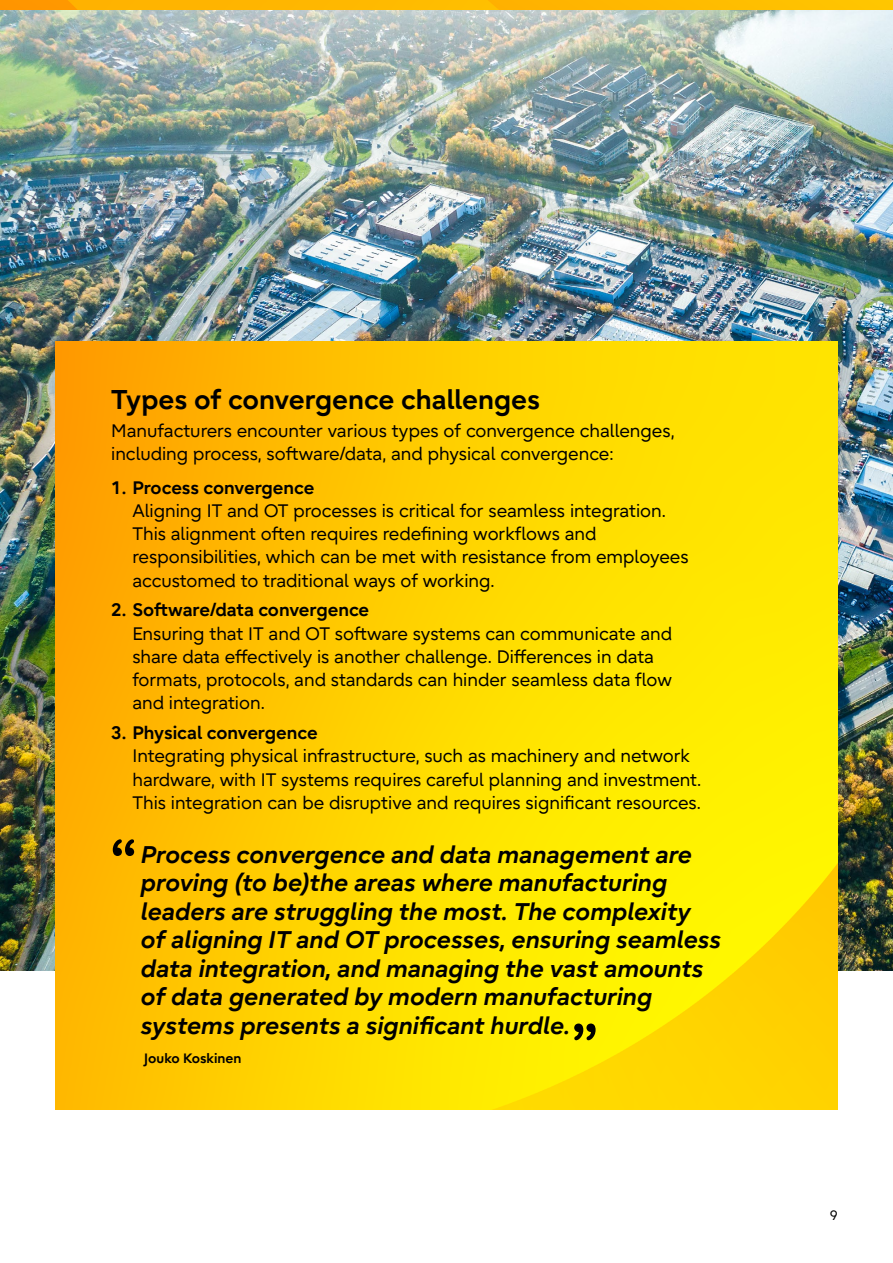
<style>
.page{position:relative;width:893px;height:1263px;background:#fff}
.page>*{position:absolute;margin:0;border:0;box-sizing:border-box;transform-origin:0 0}
.Body_text_2{font:57px "Arial Rounded MT Bold";color:#008224}
.Body_text_2-2{font:57px "Arial Rounded MT Bold";color:#000}
.Subheadline_3{font:700 27px "Fujitsu Infinity Pro";color:#000}
.Quote_2{font:italic 700 24px/28.5px "Fujitsu Infinity Pro";color:#000}
.Body_text_2-3{font:18px/23.2px "Fujitsu Infinity Pro";color:#000}
.Quote_2-2{font:700 13.5px "Fujitsu Infinity Pro";color:#000}
.t1{font:13.5px "Fujitsu Infinity Pro";color:#000}
.s1{font-weight:700}
</style>
<div class="page">
<img style="left:0;top:10px;width:893px;height:960px">
<img style="left:55px;top:342px;width:783px;height:768px">
<img style="left:0;top:0;width:893px;height:10px">
<p class="Subheadline_3" style="left:111px;top:382px;width:430px">Types of convergence challenges</p>
<p class="Body_text_2-3" style="left:111px;top:418px;width:565px">Manufacturers encounter various types of convergence challenges, including process, software/data, and physical convergence:</p>
<p class="Body_text_2-3" style="left:132px;top:476px;width:558px;text-indent:-21px"><span class="s1">1. Process convergence<br></span>Aligning IT and OT processes is critical for seamless integration.<br>This alignment often requires redefining workflows and responsibilities, which can be met with resistance from employees accustomed to traditional ways of working.</p>
<p class="Body_text_2-3" style="left:132px;top:598px;width:541px;text-indent:-21px"><span class="s1">2. Software/data convergence<br></span>Ensuring that IT and OT software systems can communicate and share data effectively is another challenge. Differences in data formats, protocols, and standards can hinder seamless data flow and integration.</p>
<p class="Body_text_2-3" style="left:132px;top:721px;width:570px;text-indent:-21px"><span class="s1">3. Physical convergence<br></span>Integrating physical infrastructure, such as machinery and network hardware, with IT systems requires careful planning and investment.<br>This integration can be disruptive and requires significant resources.</p>
<p class="Quote_2" style="left:141px;top:840px;width:582px">Process convergence and data management are proving (to be)the areas where manufacturing leaders are struggling the most. The complexity of aligning IT and OT processes, ensuring seamless data integration, and managing the vast amounts of data generated by modern manufacturing systems presents a significant hurdle.</p>
<p class="Quote_2-2" style="left:144px;top:1050px;width:99px">Jouko Koskinen</p>
<p class="Body_text_2" style="left:111px;top:682px;width:28px">“</p>
<p class="Body_text_2" style="left:647px;top:759px;width:28px">”</p>
<p class="Body_text_2-2" style="left:110px;top:827px;width:28px">“</p>
<p class="Body_text_2-2" style="left:572px;top:1011px;width:28px">”</p>
<p class="t1" style="left:830px;top:1206px;width:9px">9</p>
</div>
